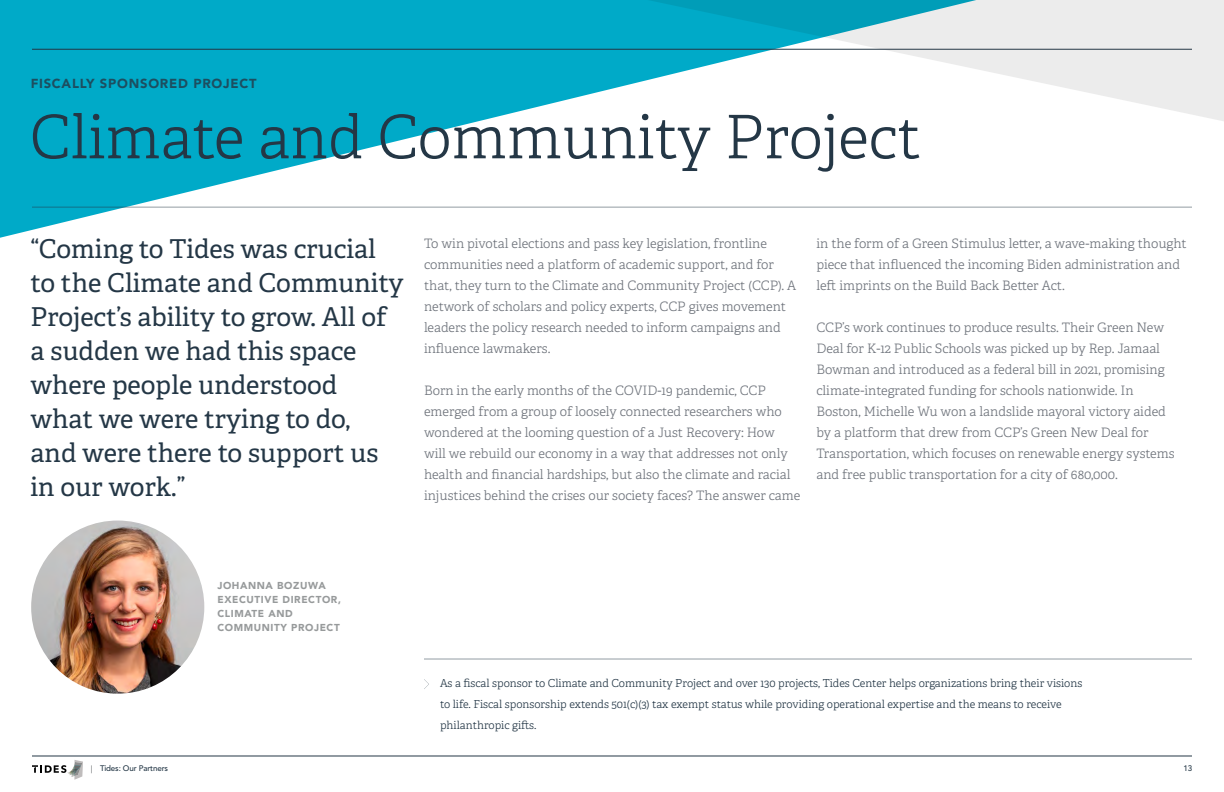
<style>
.page{position:relative;width:1224px;height:792px;background:#fff}
.page>*{position:absolute;margin:0;border:0;box-sizing:border-box;transform-origin:0 0}
.t1{font:300 60px "Adelle";color:#243746}
.t2{font:26px/34px "Adelle";color:#243746}
.t3{font:300 13px/21px "Adelle";color:#6f747c}
.t4{font:900 13px "Avenir LT Pro";letter-spacing:.06em;color:#243746}
.t5{font:300 11px/21px "Adelle";color:#243746}
.t6{font:900 10px/14px "Avenir LT Pro";letter-spacing:.06em;color:#979a9b}
.t7{font:500 8px "Avenir LT Pro";letter-spacing:-.015em;color:#243746}
</style>
<div class="page">
<svg style="left:0;top:129px;width:1192px;height:109px"></svg>
<svg style="left:0;top:0;width:1224px;height:129px;fill:#00aac8"></svg>
<hr style="left:32px;top:49px;width:1160px;height:1px;background:#243746">
<hr style="left:32px;top:207px;width:1160px;height:1px;background:#243746">
<hr style="left:32px;top:756px;width:1160px;height:1px;background:#243746">
<svg style="left:32px;top:760px;width:51px;height:20px"></svg>
<hr style="left:424px;top:659px;width:768px;height:1px;background:#243746">
<img style="left:31px;top:521px;width:173px;height:173px;border-radius:87px">
<p class="t4" style="left:31px;top:75px;width:228px">FISCALLY SPONSORED PROJECT</p>
<h1 class="t1" style="left:30px;top:95px;width:893px">Climate and Community Project</h1>
<h2 class="t2" style="left:31px;top:231px;width:375px">“Coming to Tides was crucial to the Climate and Community<br>Project’s ability to grow. All of a sudden we had this space where people understood what we were trying to do,<br>and were there to support us in our work.”</h2>
<p class="t3" style="left:424px;top:233px;width:374px">To win pivotal elections and pass key legislation, frontline communities need a platform of academic support, and for that, they turn to the Climate and Community Project (CCP). A network of scholars and policy experts, CCP gives movement leaders the policy research needed to inform campaigns and influence lawmakers.</p>
<p class="t3" style="left:424px;top:380px;width:378px">Born in the early months of the COVID-19 pandemic, CCP emerged from a group of loosely connected researchers who wondered at the looming question of a Just Recovery: How<br>will we rebuild our economy in a way that addresses not only health and financial hardships, but also the climate and racial injustices behind the crises our society faces? The answer came</p>
<p class="t3" style="left:816px;top:232px;width:372px">in the form of a Green Stimulus letter, a wave-making thought piece that influenced the incoming Biden administration and left imprints on the Build Back Better Act.</p>
<p class="t3" style="left:816px;top:316px;width:360px">CCP’s work continues to produce results. Their Green New Deal for K-12 Public Schools was picked up by Rep. Jamaal Bowman and introduced as a federal bill in 2021, promising climate-integrated funding for schools nationwide. In Boston, Michelle Wu won a landslide mayoral victory aided by a platform that drew from CCP’s Green New Deal for Transportation, which focuses on renewable energy systems and free public transportation for a city of 680,000.</p>
<p class="t6" style="left:217px;top:579px;width:125px">JOHANNA BOZUWA<br>EXECUTIVE DIRECTOR,<br>CLIMATE AND<br>COMMUNITY PROJECT</p>
<p class="t5" style="left:440px;top:673px;width:644px">As a fiscal sponsor to Climate and Community Project and over 130 projects, Tides Center helps organizations bring their visions to life. Fiscal sponsorship extends 501(c)(3) tax exempt status while providing operational expertise and the means to receive philanthropic gifts.</p>
<p class="t7" style="left:100px;top:764px;width:70px">Tides: Our Partners</p>
<p class="t7" style="left:1183px;top:764px;width:10px">13</p>
</div>
